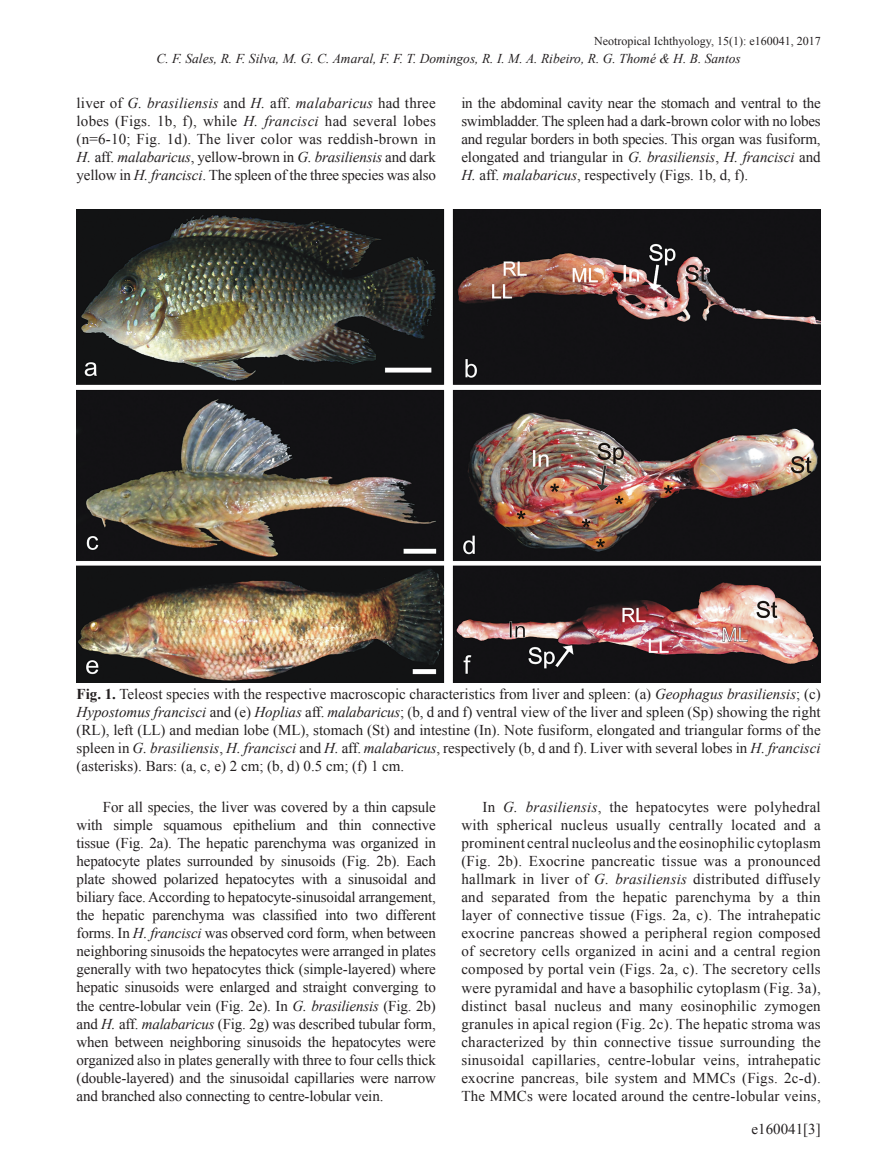
<style>
.page{position:relative;width:893px;height:1170px;background:#fff}
.page>*{position:absolute;margin:0;border:0;box-sizing:border-box;transform-origin:0 0}
.t1{font:15px/18px "Times New Roman";letter-spacing:-.005em;color:#231f20;text-align:justify}
.t2{font:italic 13.5px "Times New Roman";color:#231f20}
.t3{font:12px "Times New Roman";color:#231f20}
.s1{font-style:italic}
.s2{font-weight:700}
</style>
<div class="page">
<img style="left:77px;top:209px;width:744px;height:473px">
<p class="t3" style="left:594px;top:33px;width:228px">Neotropical Ichthyology, 15(1): e160041, 2017</p>
<p class="t2" style="left:156px;top:49px;width:586px">C. F. Sales, R. F. Silva, M. G. C. Amaral, F. F. T. Domingos, R. I. M. A. Ribeiro, R. G. Thomé &amp; H. B. Santos</p>
<p class="t1" style="left:77px;top:94px;width:361px">liver of <span class="s1">G. brasiliensis</span> and <span class="s1">H.</span> aff. <span class="s1">malabaricus</span> had three lobes (Figs. 1b, f), while <span class="s1">H. francisci</span> had several lobes (n=6-10; Fig. 1d). The liver color was reddish-brown in <span class="s1">H.</span> aff. <span class="s1">malabaricus</span>, yellow-brown in <span class="s1">G. brasiliensis</span> and dark yellow in <span class="s1">H. francisci</span>. The spleen of the three species was also</p>
<p class="t1" style="left:461px;top:94px;width:361px">in the abdominal cavity near the stomach and ventral to the swimbladder. The spleen had a dark-brown color with no lobes and regular borders in both species. This organ was fusiform, elongated and triangular in <span class="s1">G. brasiliensis</span>, <span class="s1">H. francisci</span> and <span class="s1">H.</span> aff. <span class="s1">malabaricus</span>, respectively (Figs. 1b, d, f).</p>
<p class="t1" style="left:77px;top:685px;width:746px"><span class="s2">Fig. 1.</span> Teleost species with the respective macroscopic characteristics from liver and spleen: (a) <span class="s1">Geophagus brasiliensis</span>; (c)<br><span class="s1">Hypostomus francisci</span> and (e) <span class="s1">Hoplias</span> aff. <span class="s1">malabaricus</span>; (b, d and f) ventral view of the liver and spleen (Sp) showing the right (RL), left (LL) and median lobe (ML), stomach (St) and intestine (In). Note fusiform, elongated and triangular forms of the spleen in <span class="s1">G. brasiliensis</span>, <span class="s1">H. francisci</span> and <span class="s1">H.</span> aff. <span class="s1">malabaricus</span>, respectively (b, d and f). Liver with several lobes in <span class="s1">H. francisci </span>(asterisks). Bars: (a, c, e) 2 cm; (b, d) 0.5 cm; (f) 1 cm.</p>
<p class="t1" style="left:77px;top:798px;width:361px;text-indent:26px">For all species, the liver was covered by a thin capsule with simple squamous epithelium and thin connective tissue (Fig. 2a). The hepatic parenchyma was organized in hepatocyte plates surrounded by sinusoids (Fig. 2b). Each plate showed polarized hepatocytes with a sinusoidal and biliary face. According to hepatocyte-sinusoidal arrangement, the hepatic parenchyma was classified into two different forms. In <span class="s1">H. francisci</span> was observed cord form, when between neighboring sinusoids the hepatocytes were arranged in plates generally with two hepatocytes thick (simple-layered) where hepatic sinusoids were enlarged and straight converging to the centre-lobular vein (Fig. 2e). In <span class="s1">G. brasiliensis</span> (Fig. 2b) and <span class="s1">H.</span> aff. <span class="s1">malabaricus</span> (Fig. 2g) was described tubular form, when between neighboring sinusoids the hepatocytes were organized also in plates generally with three to four cells thick (double-layered) and the sinusoidal capillaries were narrow and branched also connecting to centre-lobular vein.</p>
<p class="t1" style="left:461px;top:798px;width:361px;text-indent:21px">In <span class="s1">G. brasiliensis</span>, the hepatocytes were polyhedral with spherical nucleus usually centrally located and a prominent central nucleolus and the eosinophilic cytoplasm (Fig. 2b). Exocrine pancreatic tissue was a pronounced hallmark in liver of <span class="s1">G. brasiliensis</span> distributed diffusely and separated from the hepatic parenchyma by a thin layer of connective tissue (Figs. 2a, c). The intrahepatic exocrine pancreas showed a peripheral region composed of secretory cells organized in acini and a central region composed by portal vein (Figs. 2a, c). The secretory cells were pyramidal and have a basophilic cytoplasm (Fig. 3a), distinct basal nucleus and many eosinophilic zymogen granules in apical region (Fig. 2c). The hepatic stroma was characterized by thin connective tissue surrounding the sinusoidal capillaries, centre-lobular veins, intrahepatic exocrine pancreas, bile system and MMCs (Figs. 2c-d).<br>The MMCs were located around the centre-lobular veins,</p>
<p class="t1" style="left:751px;top:1119px;width:71px">e160041[3]</p>
</div>
